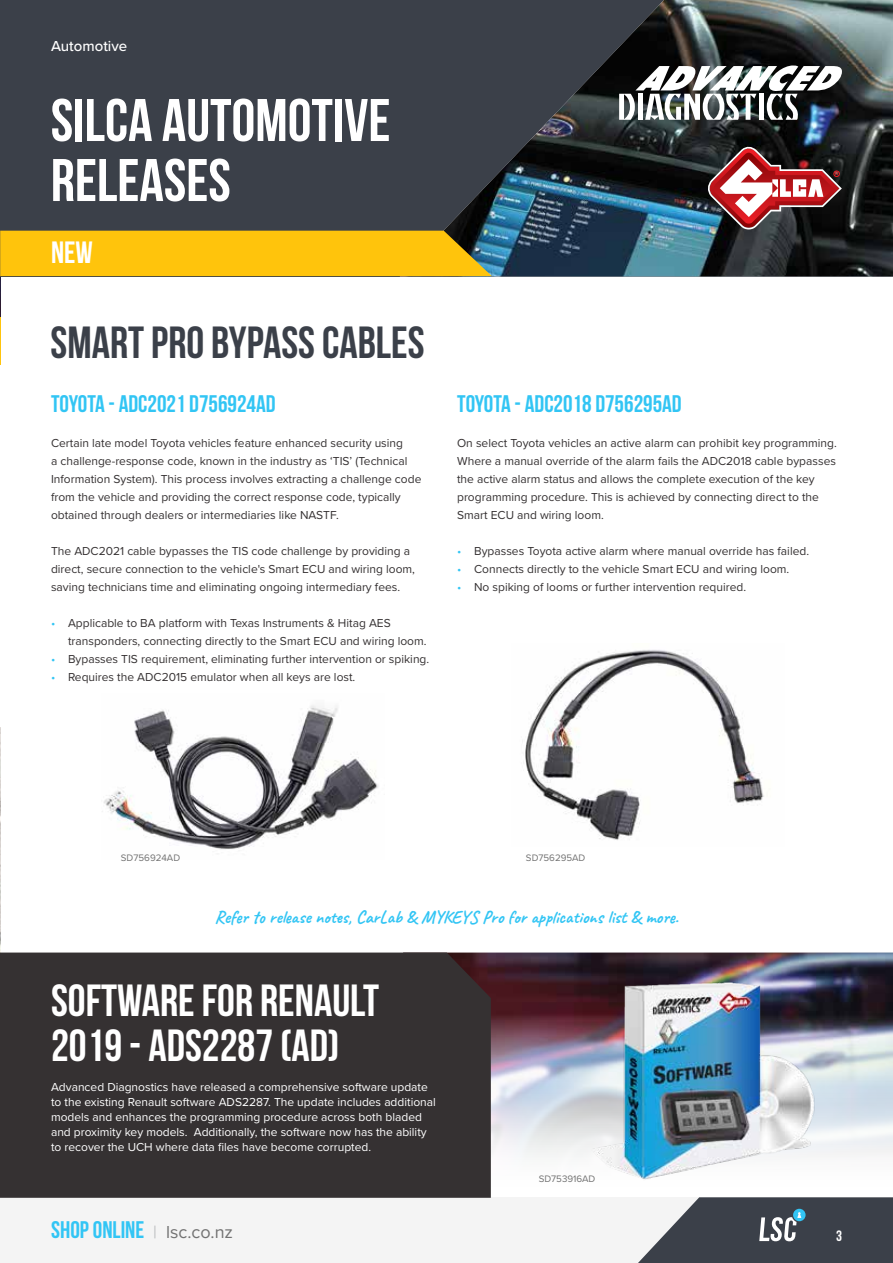
<style>
.page{position:relative;width:893px;height:1263px;background:#fff}
.page>*{position:absolute;margin:0;border:0;box-sizing:border-box;transform-origin:0 0}
.t1{font:700 60px/60px "Bebas Neue";color:#fff}
.t2{font:700 45px/45px "Bebas Neue";color:#fff}
.t3{font:700 45px "Bebas Neue";color:#3b4049}
.t4{font:700 30.75px "Bebas Neue";color:#fff}
.t5{font:700 24px "Bebas Neue";color:#32c5f4}
.t6{font:700 18px "Caveat";color:#32c5f4}
.t7{font:18px "Proxima Nova";color:#727272}
.t8{font:500 15px "Proxima Nova";color:#fff}
.t9{font:700 15px "Bebas Neue";color:#fff}
.t10{font:12px/18px "Proxima Nova";color:#353132}
.t11{font:12px/15px "Proxima Nova";color:#fff}
.t12{font:9.75px "Proxima Nova";color:#727272}
.s1{color:#32c5f4}
.s2{color:#bcbec0}
</style>
<div class="page">
<div style="left:0;top:1197px;width:830px;height:66px;background:#f4f4f4"></div>
<svg style="left:638px;top:1197px;width:255px;height:66px"></svg>
<img style="left:0;top:276px;width:1px;height:41px">
<hr style="left:0;top:317px;width:1px;height:47px;background:#ffc40c">
<img style="left:0;top:727px;width:1px;height:225px">
<img style="left:522px;top:650px;width:242px;height:190px">
<img style="left:102px;top:705px;width:277px;height:145px">
<img style="left:491px;top:952px;width:402px;height:205px">
<div style="left:0;top:952px;width:491px;height:246px;background:#353132"></div>
<img style="left:586px;top:959px;width:240px;height:221px">
<div style="left:0;top:0;width:893px;height:276px;background:#3b4049"></div>
<img style="left:400px;top:0;width:493px;height:276px">
<div style="left:0;top:231px;width:492px;height:45px;background:#ffc40c"></div>
<svg style="left:619px;top:65px;width:223px;height:55px"></svg>
<svg style="left:707px;top:146px;width:135px;height:84px"></svg>
<p class="t8" style="left:51px;top:35px;width:78px">Automotive</p>
<h1 class="t1" style="left:51px;top:90px;width:341px">SILCA AUTOMOTIVE<br>RELEASES</h1>
<h3 class="t4" style="left:51px;top:236px;width:43px">NEW</h3>
<h2 class="t3" style="left:51px;top:318px;width:375px">SMART PRO BYPASS CABLES</h2>
<h3 class="t5" style="left:51px;top:391px;width:226px">TOYOTA - ADC2021 D756924AD</h3>
<p class="t10" style="left:51px;top:433px;width:372px">Certain late model Toyota vehicles feature enhanced security using<br>a challenge-response code, known in the industry as ‘TIS’ (Technical Information System). This process involves extracting a challenge code from the vehicle and providing the correct response code, typically obtained through dealers or intermediaries like NASTF.</p>
<p class="t10" style="left:51px;top:541px;width:366px">The ADC2021 cable bypasses the TIS code challenge by providing a direct, secure connection to the vehicle's Smart ECU and wiring loom, saving technicians time and eliminating ongoing intermediary fees.</p>
<p class="t10" style="left:68px;top:613px;width:360px;text-indent:-17px"><span class="s1">•</span> Applicable to BA platform with Texas Instruments &amp; Hitag AES transponders, connecting directly to the Smart ECU and wiring loom.</p>
<p class="t10" style="left:51px;top:649px;width:380px"><span class="s1">•</span> Bypasses TIS requirement, eliminating further intervention or spiking.</p>
<p class="t10" style="left:51px;top:667px;width:306px"><span class="s1">•</span> Requires the ADC2015 emulator when all keys are lost.</p>
<h3 class="t5" style="left:457px;top:391px;width:226px">TOYOTA - ADC2018 D756295AD</h3>
<p class="t10" style="left:457px;top:433px;width:381px">On select Toyota vehicles an active alarm can prohibit key programming.<br>Where a manual override of the alarm fails the ADC2018 cable bypasses the active alarm status and allows the complete execution of the key programming procedure. This is achieved by connecting direct to the Smart ECU and wiring loom.</p>
<p class="t10" style="left:457px;top:541px;width:353px"><span class="s1">•</span> Bypasses Toyota active alarm where manual override has failed.</p>
<p class="t10" style="left:457px;top:559px;width:334px"><span class="s1">•</span> Connects directly to the vehicle Smart ECU and wiring loom.</p>
<p class="t10" style="left:457px;top:577px;width:290px"><span class="s1">•</span> No spiking of looms or further intervention required.</p>
<p class="t12" style="left:121px;top:850px;width:61px">SD756924AD</p>
<p class="t12" style="left:526px;top:850px;width:61px">SD756295AD</p>
<h3 class="t6" style="left:214px;top:906px;width:465px">Refer to release notes, CarLab &amp; MYKEYS Pro for applications list &amp; more.</h3>
<h2 class="t2" style="left:51px;top:977px;width:330px">SOFTWARE FOR RENAULT<br>2019 - ADS2287 (AD)</h2>
<p class="t11" style="left:51px;top:1079px;width:386px">Advanced Diagnostics have released a comprehensive software update to the existing Renault software ADS2287. The update includes additional models and enhances the programming procedure across both bladed and proximity key models. Additionally, the software now has the ability to recover the UCH where data files have become corrupted.</p>
<p class="t12" style="left:539px;top:1172px;width:58px">SD753916AD</p>
<h3 class="t5" style="left:51px;top:1217px;width:95px">SHOP ONLINE</h3>
<p class="t9" style="left:836px;top:1228px;width:7px">3</p>
<h3 class="t7" style="left:153px;top:1219px;width:82px"><span class="s2">|</span> lsc.co.nz</h3>
</div>
